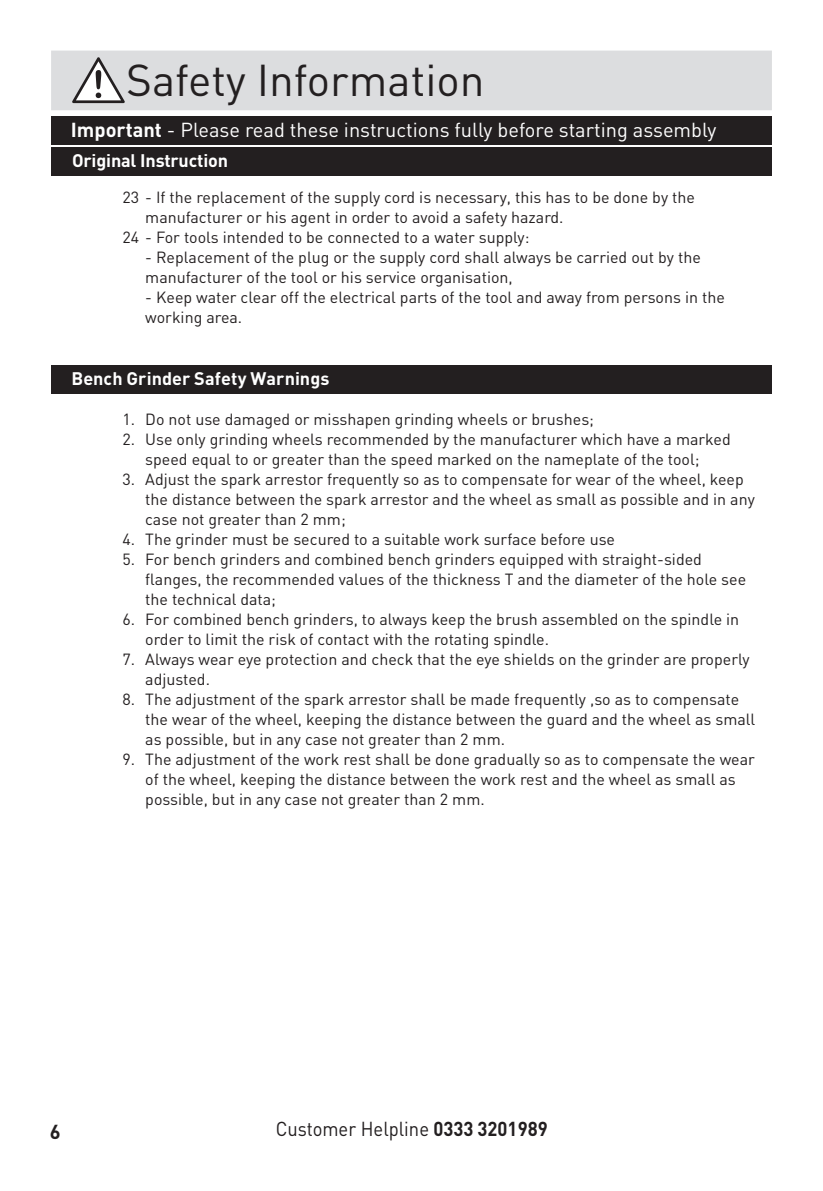
<style>
.page{position:relative;width:823px;height:1191px;background:#fff}
.page>*{position:absolute;margin:0;border:0;box-sizing:border-box;transform-origin:0 0}
.t1{font:44px "DIN";color:#231f20}
.t2{font:20px "DIN";color:#fff}
.t3{font:20px "DIN";color:#231f20;scale:.92 1}
.t4{font:700 20px "DIN";color:#231f20}
.t5{font:700 18px "DIN";color:#fff}
.t6{font:16px/20px "DIN";color:#231f20}
.s1{font-weight:700}
</style>
<div class="page">
<div style="left:51px;top:51px;width:720px;height:59px;background:#dcdddf"></div>
<div style="left:51px;top:116px;width:720px;height:28px;background:#231f20"></div>
<div style="left:51px;top:147px;width:720px;height:28px;background:#231f20"></div>
<svg style="left:72px;top:57px;width:53px;height:46px"></svg>
<div style="left:51px;top:365px;width:720px;height:29px;background:#231f20"></div>
<h1 class="t1" style="left:126px;top:52px;width:360px">Safety Information</h1>
<p class="t2" style="left:71px;top:118px;width:646px"><span class="s1">Important</span> - Please read these instructions fully before starting assembly</p>
<p class="t5" style="left:72px;top:148px;width:157px">Original Instruction</p>
<p class="t6" style="left:122px;top:187px;width:573px">23 - If the replacement of the supply cord is necessary, this has to be done by the</p>
<p class="t6" style="left:145px;top:207px;width:419px">manufacturer or his agent in order to avoid a safety hazard.</p>
<p class="t6" style="left:122px;top:227px;width:408px">24 - For tools intended to be connected to a water supply:</p>
<p class="t6" style="left:145px;top:247px;width:556px">- Replacement of the plug or the supply cord shall always be carried out by the manufacturer of the tool or his service organisation,</p>
<p class="t6" style="left:145px;top:287px;width:580px">- Keep water clear off the electrical parts of the tool and away from persons in the working area.</p>
<p class="t5" style="left:71px;top:366px;width:259px">Bench Grinder Safety Warnings</p>
<p class="t6" style="left:122px;top:408px;width:472px">1. Do not use damaged or misshapen grinding wheels or brushes;</p>
<p class="t6" style="left:122px;top:428px;width:609px;text-align:center">2. Use only grinding wheels recommended by the manufacturer which have a marked speed equal to or greater than the speed marked on the nameplate of the tool;</p>
<p class="t6" style="left:145px;top:468px;width:610px;text-indent:-23px">3. Adjust the spark arrestor frequently so as to compensate for wear of the wheel, keep the distance between the spark arrestor and the wheel as small as possible and in any case not greater than 2 mm;</p>
<p class="t6" style="left:122px;top:528px;width:493px">4. The grinder must be secured to a suitable work surface before use</p>
<p class="t6" style="left:145px;top:548px;width:602px;text-indent:-23px">5. For bench grinders and combined bench grinders equipped with straight-sided flanges, the recommended values of the thickness T and the diameter of the hole see the technical data;</p>
<p class="t6" style="left:145px;top:608px;width:595px;text-indent:-23px">6. For combined bench grinders, to always keep the brush assembled on the spindle in order to limit the risk of contact with the rotating spindle.</p>
<p class="t6" style="left:145px;top:648px;width:605px;text-indent:-23px">7. Always wear eye protection and check that the eye shields on the grinder are properly adjusted.</p>
<p class="t6" style="left:145px;top:688px;width:611px;text-indent:-23px">8. The adjustment of the spark arrestor shall be made frequently ,so as to compensate the wear of the wheel, keeping the distance between the guard and the wheel as small as possible, but in any case not greater than 2 mm.</p>
<p class="t6" style="left:145px;top:748px;width:610px;text-indent:-23px">9. The adjustment of the work rest shall be done gradually so as to compensate the wear of the wheel, keeping the distance between the work rest and the wheel as small as possible, but in any case not greater than 2 mm.</p>
<p class="t4" style="left:50px;top:1118px;width:12px">6</p>
<p class="t3" style="left:275px;top:1116px;width:297px">Customer Helpline <span class="s1">0333 3201989</span></p>
</div>
